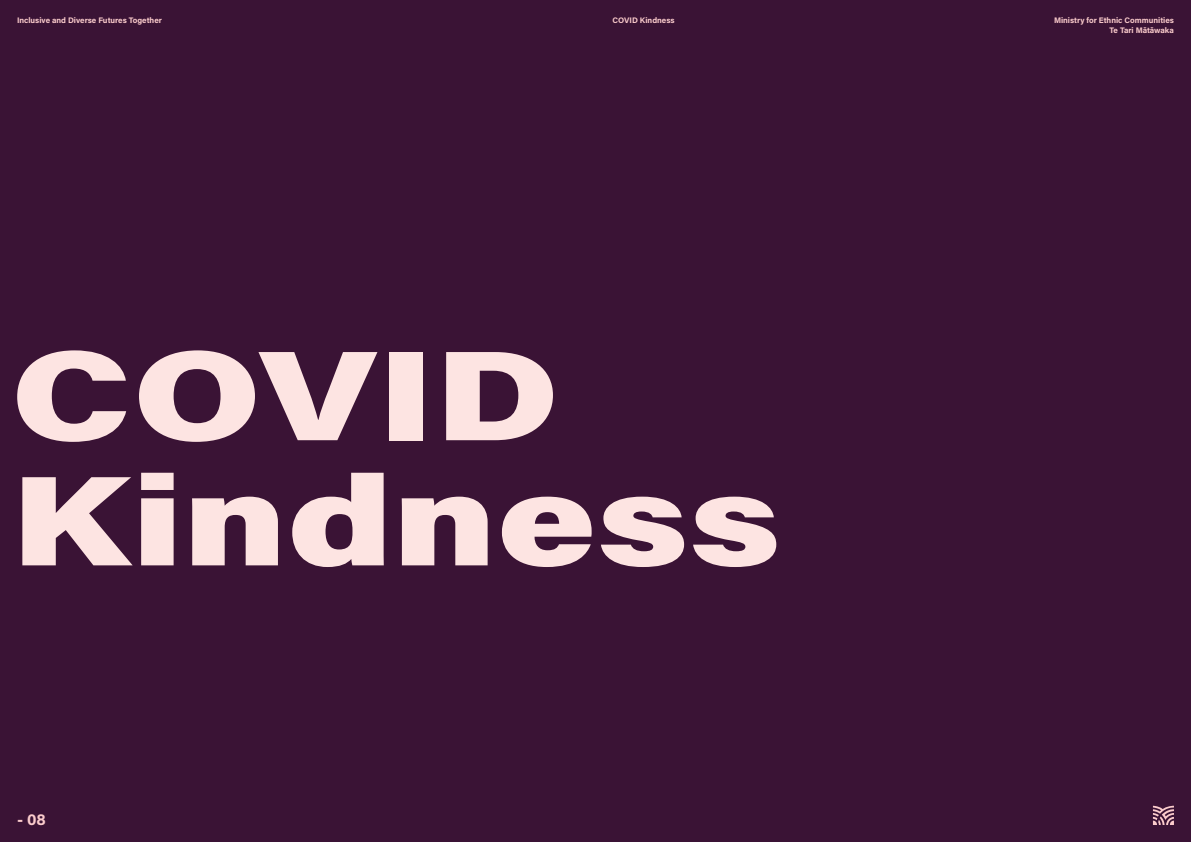
<style>
.page{position:relative;width:1191px;height:842px;background:#3a1335}
.page>*{position:absolute;margin:0;border:0;box-sizing:border-box;transform-origin:0 0}
.t1{font:900 128px/125.1px "Acumin Pro";color:#fde4e2;scale:1.3 1}
.t2{font:700 16px "Acumin Pro";color:#fbcccc}
.t3{font:700 8px/10px "Acumin Pro";color:#fbcccc;text-align:right}
</style>
<div class="page">
<svg style="left:1153px;top:806px;width:21px;height:19px"></svg>
<p class="t3" style="left:17px;top:15px;width:146px">Inclusive and Diverse Futures Together</p>
<p class="t3" style="left:612px;top:15px;width:64px">COVID Kindness</p>
<h1 class="t1" style="left:11px;top:327px;width:594px">COVID<br>Kindness</h1>
<h2 class="t2" style="left:17px;top:808px;width:30px">- 08</h2>
<p class="t3" style="left:1054px;top:15px;width:121px">Ministry for Ethnic Communities<br>Te Tari Mātāwaka</p>
</div>
